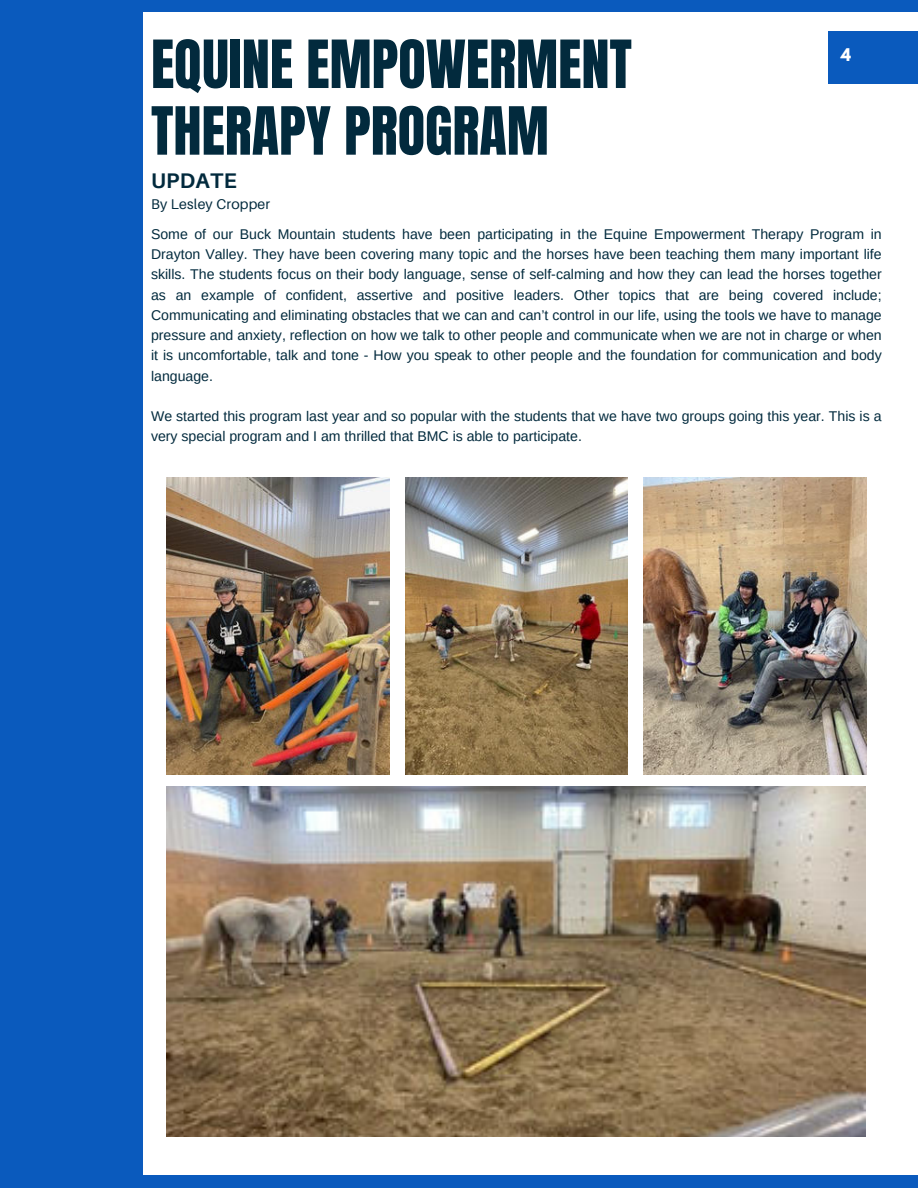
<style>
.page{position:relative;width:918px;height:1188px;background:#fff}
.page>*{position:absolute;margin:0;border:0;box-sizing:border-box;transform-origin:0 0}
.t1{font:56.4px/66.6px "Anton";color:#022a3d}
.t2{font:700 21.15px "Aileron";letter-spacing:.015em;color:#022a3d}
.t3{font:700 15.45px "League Spartan";color:#fff}
.t4{font:14.1px/20.2px "Arimo";color:#022a3d;text-align:justify}
.t5{font:14.1px "Aileron";letter-spacing:.015em;color:#022a3d}
</style>
<div class="page">
<div style="left:0;top:0;width:918px;height:12px;background:#0a5abd"></div>
<div style="left:0;top:1175px;width:918px;height:13px;background:#0a5abd"></div>
<div style="left:828px;top:32px;width:90px;height:52px;background:#0a5abd"></div>
<div style="left:0;top:5px;width:143px;height:1183px;background:#0a5abd"></div>
<img style="left:167px;top:478px;width:223px;height:297px">
<img style="left:405px;top:478px;width:223px;height:297px">
<img style="left:167px;top:787px;width:699px;height:350px">
<img style="left:643px;top:478px;width:223px;height:297px">
<p class="t1" style="left:151px;top:32px;width:482px">EQUINE EMPOWERMENT<br>THERAPY PROGRAM</p>
<p class="t2" style="left:151px;top:167px;width:87px">UPDATE</p>
<p class="t5" style="left:151px;top:196px;width:121px">By Lesley Cropper</p>
<h1 class="t3" style="left:841px;top:47px;width:12px">4</h1>
<p class="t4" style="left:151px;top:224px;width:732px">Some of our Buck Mountain students have been participating in the Equine Empowerment Therapy Program in Drayton Valley. They have been covering many topic and the horses have been teaching them many important life skills. The students focus on their body language, sense of self-calming and how they can lead the horses together as an example of confident, assertive and positive leaders. Other topics that are being covered include; Communicating and eliminating obstacles that we can and can’t control in our life, using the tools we have to manage pressure and anxiety, reflection on how we talk to other people and communicate when we are not in charge or when it is uncomfortable, talk and tone - How you speak to other people and the foundation for communication and body language.</p>
<p class="t4" style="left:151px;top:406px;width:732px">We started this program last year and so popular with the students that we have two groups going this year. This is a very special program and I am thrilled that BMC is able to participate.</p>
</div>
